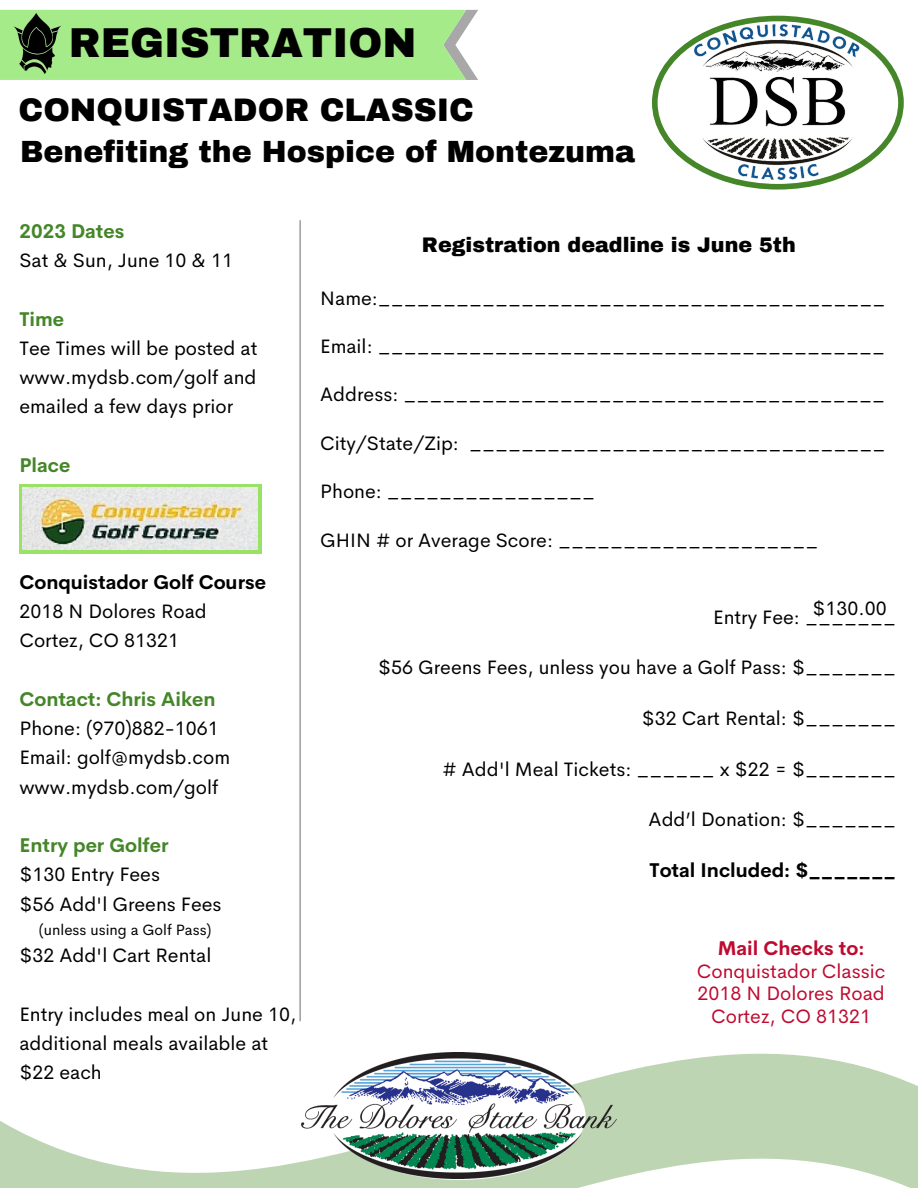
<style>
.page{position:relative;width:918px;height:1188px;background:#fff}
.page>*{position:absolute;margin:0;border:0;box-sizing:border-box;transform-origin:0 0}
.t1{font:900 40.88px "Archivo";color:#000}
.t2{font:900 31.88px "Archivo";color:#000}
.t3{font:900 30px "Archivo";color:#000}
.t4{font:900 20.62px "Archivo";color:#000}
.t5{font:19.5px/29.2px "Cerebri Sans";color:#000;text-align:justify}
.t6{font:700 19.5px "Cerebri Sans";color:#448628}
.t7{font:19.5px "Cerebri Sans";color:#bf0a30}
.t8{font:700 19.5px "Cerebri Sans";color:#000}
.t9{font:700 19.5px "Cerebri Sans";color:#bf0a30}
.t10{font:15px "Cerebri Sans";color:#000}
</style>
<div class="page">
<div style="left:0;top:10px;width:478px;height:70px;background:#a6eb89"></div>
<hr style="left:299px;top:221px;width:2px;height:800px;background:#a6a6a6">
<div style="left:19px;top:484px;width:243px;height:69px;background:#99e265"></div>
<img style="left:22px;top:487px;width:236px;height:63px">
<svg style="left:0;top:1053px;width:918px;height:135px;fill:#bfd5b5"></svg>
<img style="left:300px;top:1053px;width:318px;height:125px">
<img style="left:11px;top:10px;width:51px;height:64px">
<svg style="left:652px;top:42px;width:252px;height:148px"></svg>
<img style="left:687px;top:16px;width:184px;height:171px">
<p class="t1" style="left:69px;top:21px;width:349px">REGISTRATION</p>
<p class="t2" style="left:19px;top:93px;width:457px">CONQUISTADOR CLASSIC</p>
<p class="t3" style="left:20px;top:136px;width:616px">Benefiting the Hospice of Montezuma</p>
<p class="t6" style="left:19px;top:218px;width:106px">2023 Dates</p>
<p class="t5" style="left:19px;top:246px;width:215px">Sat &amp; Sun, June 10 &amp; 11</p>
<p class="t6" style="left:19px;top:306px;width:46px">Time</p>
<p class="t5" style="left:19px;top:333px;width:240px">Tee Times will be posted at www.mydsb.com/golf and emailed a few days prior</p>
<p class="t6" style="left:19px;top:452px;width:52px">Place</p>
<p class="t8" style="left:19px;top:569px;width:248px">Conquistador Golf Course</p>
<p class="t5" style="left:19px;top:597px;width:189px">2018 N Dolores Road</p>
<p class="t5" style="left:19px;top:626px;width:161px">Cortez, CO 81321</p>
<p class="t6" style="left:19px;top:686px;width:198px">Contact: Chris Aiken</p>
<p class="t5" style="left:19px;top:714px;width:201px">Phone: (970)882-1061</p>
<p class="t5" style="left:19px;top:743px;width:212px">Email: golf@mydsb.com</p>
<p class="t5" style="left:19px;top:772px;width:200px">www.mydsb.com/golf</p>
<p class="t6" style="left:19px;top:833px;width:150px">Entry per Golfer</p>
<p class="t5" style="left:19px;top:860px;width:142px">$130 Entry Fees</p>
<p class="t5" style="left:19px;top:889px;width:204px">$56 Add'l Greens Fees</p>
<p class="t10" style="left:39px;top:920px;width:174px">(unless using a Golf Pass)</p>
<p class="t5" style="left:19px;top:941px;width:193px">$32 Add'l Cart Rental</p>
<p class="t5" style="left:19px;top:999px;width:278px;text-align:left">Entry includes meal on June 10, additional meals available at $22 each</p>
<p class="t4" style="left:422px;top:234px;width:375px">Registration deadline is June 5th</p>
<p class="t5" style="left:320px;top:283px;width:567px">Name:_______________________________________</p>
<p class="t5" style="left:320px;top:332px;width:567px">Email: _______________________________________</p>
<p class="t5" style="left:320px;top:380px;width:566px">Address: _____________________________________</p>
<p class="t5" style="left:320px;top:428px;width:567px">City/State/Zip: ________________________________</p>
<p class="t5" style="left:320px;top:477px;width:276px">Phone: ________________</p>
<p class="t5" style="left:320px;top:525px;width:500px">GHIN # or Average Score: ____________________</p>
<p class="t5" style="left:813px;top:594px;width:76px">$130.00</p>
<p class="t5" style="left:713px;top:602px;width:184px">Entry Fee: _______</p>
<p class="t5" style="left:378px;top:653px;width:519px">$56 Greens Fees, unless you have a Golf Pass: $_______</p>
<p class="t5" style="left:642px;top:703px;width:256px">$32 Cart Rental: $_______</p>
<p class="t5" style="left:442px;top:754px;width:455px"># Add'l Meal Tickets: ______ x $22 = $_______</p>
<p class="t5" style="left:649px;top:805px;width:249px">Add’l Donation: $_______</p>
<p class="t8" style="left:650px;top:857px;width:248px">Total Included: $_______</p>
<p class="t9" style="left:718px;top:936px;width:148px">Mail Checks to:</p>
<p class="t7" style="left:697px;top:958px;width:190px">Conquistador Classic</p>
<p class="t7" style="left:697px;top:981px;width:189px">2018 N Dolores Road</p>
<p class="t7" style="left:711px;top:1003px;width:161px">Cortez, CO 81321</p>
</div>
